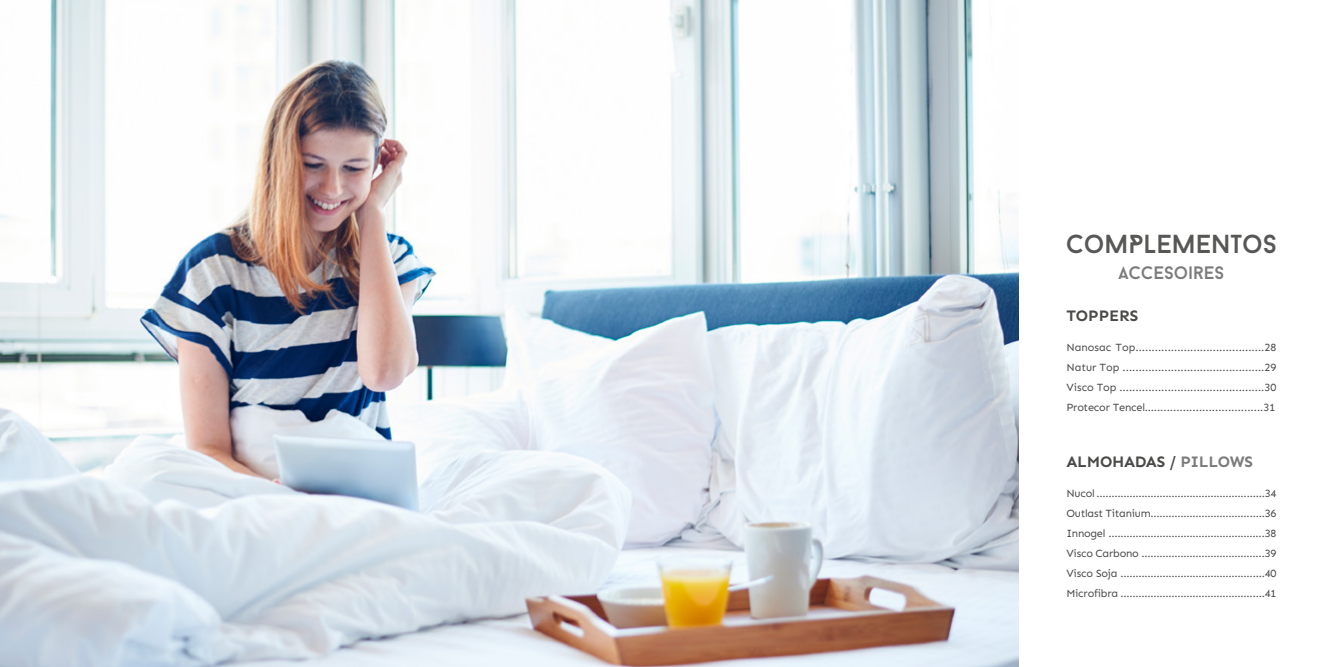
<style>
.page{position:relative;width:1333px;height:667px;background:#fff}
.page>*{position:absolute;margin:0;border:0;box-sizing:border-box;transform-origin:0 0}
.t1{font:26px "Baron Neue";color:#575756}
.t2{font:18px "Baron Neue";color:#7c7b7b}
.t3{font:700 16px "Sen";letter-spacing:-.02em;color:#4a4a49}
.t4{font:700 16px "Sen";color:#4a4a49}
.t5{font:11px/20px "Sen";letter-spacing:-.02em;color:#4a4a49;text-align:justify}
.s1{color:#7c7b7b}
</style>
<div class="page">
<img style="left:0;top:0;width:1018px;height:666px">
<h1 class="t1" style="left:1065px;top:227px;width:212px">COMPLEMENTOS</h1>
<h2 class="t2" style="left:1118px;top:261px;width:107px">ACCESOIRES</h2>
<h3 class="t4" style="left:1066px;top:306px;width:74px">TOPPERS</h3>
<p class="t5" style="left:1066px;top:337px;width:211px">Nanosac Top........................................28<br>Natur Top ............................................29<br>Visco Top .............................................30<br>Protecor Tencel.....................................31</p>
<h3 class="t3" style="left:1066px;top:452px;width:188px">ALMOHADAS / <span class="s1">PILLOWS</span></h3>
<p class="t5" style="left:1066px;top:483px;width:211px">Nucol ........................................................34<br>Outlast Titanium......................................36<br>Innogel ....................................................38<br>Visco Carbono .........................................39<br>Visco Soja ................................................40<br>Microfibra ................................................41</p>
</div>
